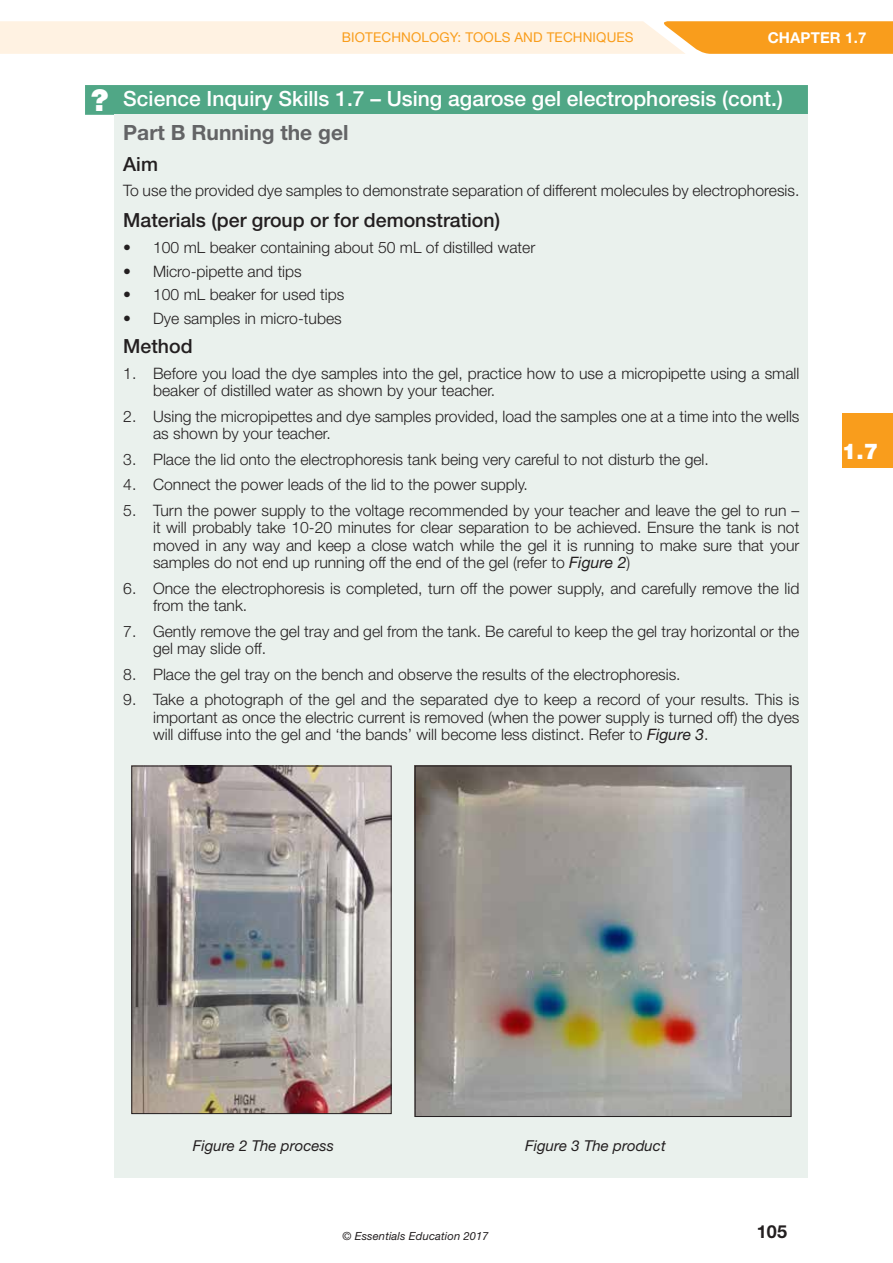
<style>
.page{position:relative;width:893px;height:1263px;background:#fff}
.page>*{position:absolute;margin:0;border:0;box-sizing:border-box;transform-origin:0 0}
.t1{font:900 21.75px "Helvetica Neue";color:#fff}
.t2{font:500 21px/34px "Helvetica Neue";color:#fff}
.t3{font:500 19.5px "Helvetica Neue";color:#231f20}
.t4{font:700 18px "Helvetica Neue";color:#231f20}
.t5{font:300 15.75px/17.2px "Helvetica Neue";color:#231f20}
.t6{font:italic 15px "Helvetica Neue";color:#231f20}
.t7{font:700 15px "Helvetica Neue";letter-spacing:.01em;color:#fff}
.t8{font:13.5px "Helvetica Neue";letter-spacing:.01em;color:#f99d1c}
.t9{font:italic 11.25px "Helvetica Neue";letter-spacing:.01em;color:#231f20}
.s1{font-weight:900;font-size:30px}
.s2{font-weight:700;color:#636466}
.s3{font-weight:400;font-style:italic}
</style>
<div class="page">
<svg style="left:0;top:21px;width:893px;height:33px;background:#fddeb4"></svg>
<div style="left:842px;top:413px;width:51px;height:55px;background:#f99d1c"></div>
<div style="left:85px;top:85px;width:723px;height:30px;background:#50a786"></div>
<div style="left:115px;top:115px;width:693px;height:1063px;background:#eaf1ed"></div>
<img style="left:133px;top:768px;width:257px;height:344px">
<div style="left:131px;top:766px;width:261px;height:348px;border:1px solid #231f20"></div>
<img style="left:417px;top:768px;width:372px;height:347px">
<div style="left:415px;top:766px;width:376px;height:351px;border:1px solid #231f20"></div>
<p class="t8" style="left:342px;top:29px;width:293px">BIOTECHNOLOGY: TOOLS AND TECHNIQUES</p>
<p class="t7" style="left:768px;top:28px;width:100px">CHAPTER 1.7</p>
<h2 class="t2" style="left:123px;top:81px;width:661px;text-indent:-32px"><span class="s1">?</span> Science Inquiry Skills 1.7 – Using agarose gel electrophoresis (cont.)<br><span class="s2">Part B Running the gel</span></h2>
<p class="t3" style="left:123px;top:152px;width:36px">Aim</p>
<p class="t5" style="left:123px;top:182px;width:678px">To use the provided dye samples to demonstrate separation of different molecules by electrophoresis.</p>
<p class="t3" style="left:123px;top:209px;width:378px">Materials (per group or for demonstration)</p>
<p class="t5" style="left:123px;top:239px;width:413px">• 100 mL beaker containing about 50 mL of distilled water</p>
<p class="t5" style="left:123px;top:262px;width:180px">• Micro-pipette and tips</p>
<p class="t5" style="left:123px;top:286px;width:223px">• 100 mL beaker for used tips</p>
<p class="t5" style="left:123px;top:309px;width:220px">• Dye samples in micro-tubes</p>
<p class="t3" style="left:123px;top:334px;width:71px">Method</p>
<p class="t5" style="left:153px;top:364px;width:648px;text-indent:-30px">1. Before you load the dye samples into the gel, practice how to use a micropipette using a small beaker of distilled water as shown by your teacher.</p>
<p class="t5" style="left:153px;top:407px;width:648px;text-indent:-30px">2. Using the micropipettes and dye samples provided, load the samples one at a time into the wells as shown by your teacher.</p>
<p class="t5" style="left:123px;top:450px;width:587px">3. Place the lid onto the electrophoresis tank being very careful to not disturb the gel.</p>
<p class="t5" style="left:123px;top:476px;width:406px">4. Connect the power leads of the lid to the power supply.</p>
<p class="t5" style="left:153px;top:501px;width:648px;text-align:justify;text-indent:-30px">5. Turn the power supply to the voltage recommended by your teacher and leave the gel to run – it will probably take 10-20 minutes for clear separation to be achieved. Ensure the tank is not moved in any way and keep a close watch while the gel it is running to make sure that your samples do not end up running off the end of the gel (refer to <span class="s3">Figure 2</span>)</p>
<p class="t5" style="left:153px;top:579px;width:648px;text-indent:-30px">6. Once the electrophoresis is completed, turn off the power supply, and carefully remove the lid from the tank.</p>
<p class="t5" style="left:153px;top:622px;width:648px;text-indent:-30px">7. Gently remove the gel tray and gel from the tank. Be careful to keep the gel tray horizontal or the gel may slide off.</p>
<p class="t5" style="left:123px;top:665px;width:559px">8. Place the gel tray on the bench and observe the results of the electrophoresis.</p>
<p class="t5" style="left:153px;top:691px;width:648px;text-align:justify;text-indent:-30px">9. Take a photograph of the gel and the separated dye to keep a record of your results. This is important as once the electric current is removed (when the power supply is turned off) the dyes will diffuse into the gel and ‘the bands’ will become less distinct. Refer to <span class="s3">Figure 3</span>.</p>
<h1 class="t1" style="left:842px;top:438px;width:38px">1.7</h1>
<p class="t6" style="left:193px;top:1136px;width:142px">Figure 2 The process</p>
<p class="t6" style="left:525px;top:1136px;width:142px">Figure 3 The product</p>
<p class="t9" style="left:343px;top:1229px;width:147px">© Essentials Education 2017</p>
<p class="t4" style="left:757px;top:1221px;width:32px">105</p>
</div>
